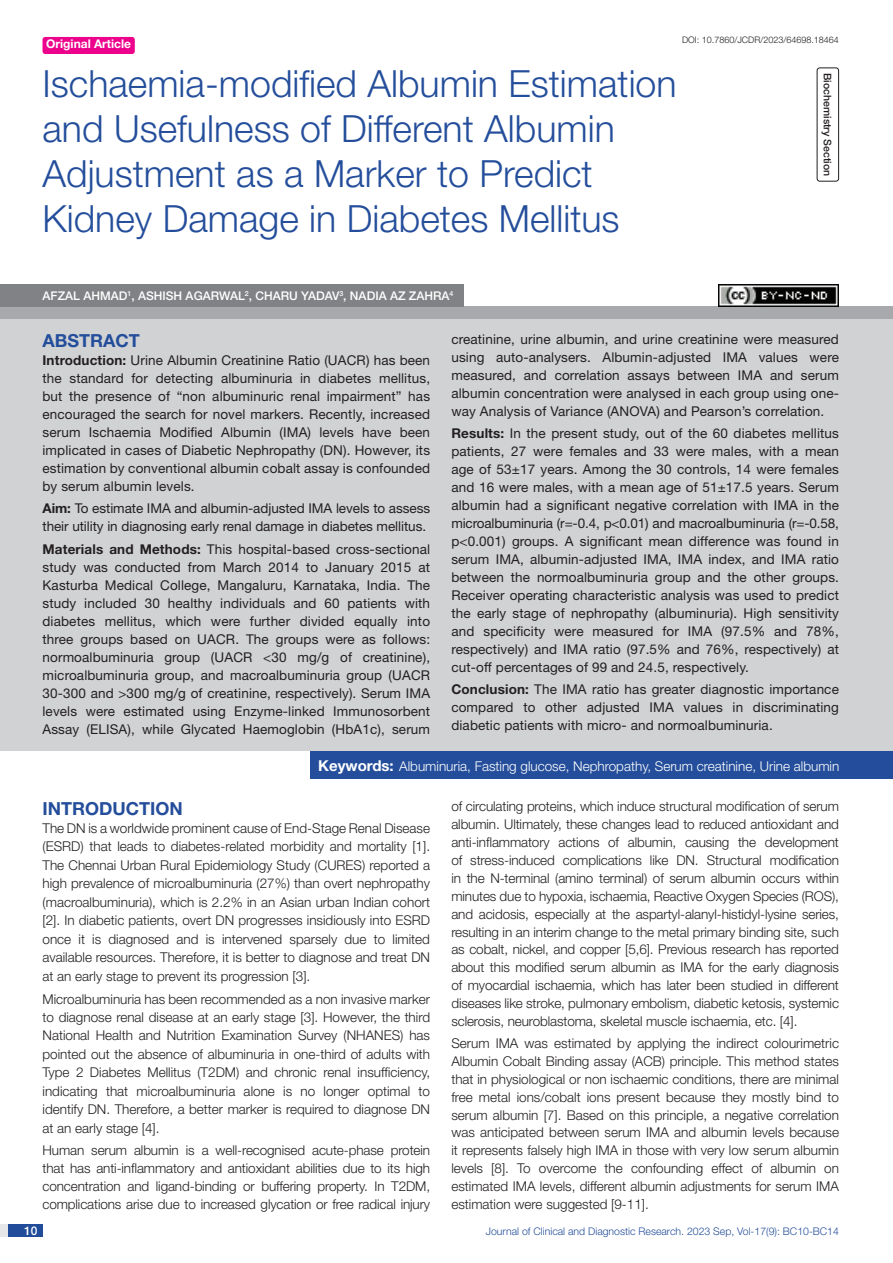
<style>
.page{position:relative;width:893px;height:1263px;background:#fff}
.page>*{position:absolute;margin:0;border:0;box-sizing:border-box;transform-origin:0 0}
.t1{font:300 37.5px/45px "Helvetica Neue";color:#244e9b}
.Heading{font:700 18px "Helvetica Neue";color:#244e9b}
.Abstract_head{font:700 18px "Helvetica Neue";color:#244e9b}
.Body_text{font:300 13.5px/18.5px "Helvetica Neue";color:#231f20;text-align:justify}
.Abstract_Text{font:13.5px/18px "Helvetica Neue";letter-spacing:.01em;color:#231f20;text-align:justify}
.Key_words{font:300 13.5px "Helvetica Neue";color:#fff}
.Author{font:500 12px "Helvetica Neue";color:#fff}
.t2{font:700 12px "Helvetica Neue";color:#fff}
.t3{font:300 10.5px "Helvetica Neue";color:#244e9b}
.section{font:500 10.5px "Helvetica Neue";color:#231f20}
.DOI{font:300 9px "Helvetica Neue";color:#231f20}
.s1{font-weight:700}
.s2{font-weight:700;font-size:15px}
</style>
<div class="page">
<div style="left:0;top:1224px;width:43px;height:13px;background:#e6e7e9"></div>
<div style="left:8px;top:1224px;width:35px;height:13px;background:#214c99"></div>
<div style="left:43px;top:37px;width:92px;height:17px;background:#ed028c;border-radius:3px"></div>
<div style="left:817px;top:67px;width:22px;height:115px;border:1px solid #231f20;border-radius:3px"></div>
<div style="left:0;top:307px;width:893px;height:12px;background:#a8a9ad"></div>
<div style="left:0;top:284px;width:463px;height:23px;background:#808285"></div>
<div style="left:0;top:319px;width:893px;height:432px;background:#d1d2d4"></div>
<div style="left:310px;top:751px;width:583px;height:28px;background:#244e9b"></div>
<img style="left:719px;top:284px;width:120px;height:23px">
<p class="t2" style="left:46px;top:37px;width:87px">Original Article</p>
<p class="t1" style="left:43px;top:60px;width:636px">Ischaemia-modified Albumin Estimation and Usefulness of Different Albumin Adjustment as a Marker to Predict Kidney Damage in Diabetes Mellitus</p>
<p class="DOI" style="left:682px;top:35px;width:158px">DOI: 10.7860/JCDR/2023/64698.18464</p>
<p class="section" style="left:834px;top:73px;width:104px;rotate:90deg">BIOCHEMISTRY SECTION</p>
<p class="Author" style="left:43px;top:289px;width:412px">AFZAL AHMAD<sup>1</sup>, ASHISH AGARWAL<sup>2</sup>, CHARU YADAV<sup>3</sup>, NADIA AZ ZAHRA<sup>4</sup></p>
<p class="Abstract_head" style="left:43px;top:329px;width:99px">ABSTRACT</p>
<p class="Abstract_Text" style="left:43px;top:351px;width:389px"><span class="s1">Introduction:</span> Urine Albumin Creatinine Ratio (UACR) has been the standard for detecting albuminuria in diabetes mellitus, but the presence of “non albuminuric renal impairment” has encouraged the search for novel markers. Recently, increased serum Ischaemia Modified Albumin (IMA) levels have been implicated in cases of Diabetic Nephropathy (DN). However, its estimation by conventional albumin cobalt assay is confounded by serum albumin levels.</p>
<p class="Abstract_Text" style="left:43px;top:499px;width:389px"><span class="s1">Aim:</span> To estimate IMA and albumin-adjusted IMA levels to assess their utility in diagnosing early renal damage in diabetes mellitus.</p>
<p class="Abstract_Text" style="left:43px;top:540px;width:389px"><span class="s1">Materials and Methods:</span> This hospital-based cross-sectional study was conducted from March 2014 to January 2015 at Kasturba Medical College, Mangaluru, Karnataka, India. The study included 30 healthy individuals and 60 patients with diabetes mellitus, which were further divided equally into three groups based on UACR. The groups were as follows: normoalbuminuria group (UACR &lt;30 mg/g of creatinine), microalbuminuria group, and macroalbuminuria group (UACR 30-300 and &gt;300 mg/g of creatinine, respectively). Serum IMA levels were estimated using Enzyme-linked Immunosorbent Assay (ELISA), while Glycated Haemoglobin (HbA1c), serum</p>
<p class="Abstract_Text" style="left:451px;top:330px;width:389px">creatinine, urine albumin, and urine creatinine were measured using auto-analysers. Albumin-adjusted IMA values were measured, and correlation assays between IMA and serum albumin concentration were analysed in each group using one&shy;way Analysis of Variance (ANOVA) and Pearson’s correlation.</p>
<p class="Abstract_Text" style="left:451px;top:424px;width:389px"><span class="s1">Results:</span> In the present study, out of the 60 diabetes mellitus patients, 27 were females and 33 were males, with a mean age of 53±17 years. Among the 30 controls, 14 were females and 16 were males, with a mean age of 51±17.5 years. Serum albumin had a significant negative correlation with IMA in the microalbuminuria (r=-0.4, p&lt;0.01) and macroalbuminuria (r=-0.58, p&lt;0.001) groups. A significant mean difference was found in serum IMA, albumin-adjusted IMA, IMA index, and IMA ratio between the normoalbuminuria group and the other groups.<br>Receiver operating characteristic analysis was used to predict the early stage of nephropathy (albuminuria). High sensitivity and specificity were measured for IMA (97.5% and 78%, respectively) and IMA ratio (97.5% and 76%, respectively) at cut-off percentages of 99 and 24.5, respectively.</p>
<p class="Abstract_Text" style="left:451px;top:680px;width:389px"><span class="s1">Conclusion:</span> The IMA ratio has greater diagnostic importance compared to other adjusted IMA values in discriminating diabetic patients with micro- and normoalbuminuria.</p>
<p class="Key_words" style="left:318px;top:757px;width:523px"><span class="s2">Keywords:</span> Albuminuria, Fasting glucose, Nephropathy, Serum creatinine, Urine albumin</p>
<p class="Heading" style="left:43px;top:797px;width:142px">INTRODUCTION</p>
<p class="Body_text" style="left:43px;top:819px;width:389px">The DN is a worldwide prominent cause of End-Stage Renal Disease (ESRD) that leads to diabetes-related morbidity and mortality [1].<br>The Chennai Urban Rural Epidemiology Study (CURES) reported a high prevalence of microalbuminuria (27%) than overt nephropathy (macroalbuminuria), which is 2.2% in an Asian urban Indian cohort [2]. In diabetic patients, overt DN progresses insidiously into ESRD once it is diagnosed and is intervened sparsely due to limited available resources. Therefore, it is better to diagnose and treat DN at an early stage to prevent its progression [3].</p>
<p class="Body_text" style="left:43px;top:989px;width:389px">Microalbuminuria has been recommended as a non invasive marker to diagnose renal disease at an early stage [3]. However, the third National Health and Nutrition Examination Survey (NHANES) has pointed out the absence of albuminuria in one-third of adults with Type 2 Diabetes Mellitus (T2DM) and chronic renal insufficiency, indicating that microalbuminuria alone is no longer optimal to identify DN. Therefore, a better marker is required to diagnose DN at an early stage [4].</p>
<p class="Body_text" style="left:43px;top:1141px;width:389px;line-height:18px">Human serum albumin is a well-recognised acute-phase protein that has anti-inflammatory and antioxidant abilities due to its high concentration and ligand-binding or buffering property. In T2DM, complications arise due to increased glycation or free radical injury</p>
<p class="Body_text" style="left:451px;top:797px;width:389px;line-height:18px">of circulating proteins, which induce structural modification of serum albumin. Ultimately, these changes lead to reduced antioxidant and anti-inflammatory actions of albumin, causing the development of stress-induced complications like DN. Structural modification in the N-terminal (amino terminal) of serum albumin occurs within minutes due to hypoxia, ischaemia, Reactive Oxygen Species (ROS), and acidosis, especially at the aspartyl-alanyl-histidyl-lysine series, resulting in an interim change to the metal primary binding site, such as cobalt, nickel, and copper [5,6]. Previous research has reported about this modified serum albumin as IMA for the early diagnosis of myocardial ischaemia, which has later been studied in different diseases like stroke, pulmonary embolism, diabetic ketosis, systemic sclerosis, neuroblastoma, skeletal muscle ischaemia, etc. [4].</p>
<p class="Body_text" style="left:451px;top:1034px;width:389px;line-height:17.9px">Serum IMA was estimated by applying the indirect colourimetric Albumin Cobalt Binding assay (ACB) principle. This method states that in physiological or non ischaemic conditions, there are minimal free metal ions/cobalt ions present because they mostly bind to serum albumin [7]. Based on this principle, a negative correlation was anticipated between serum IMA and albumin levels because it represents falsely high IMA in those with very low serum albumin levels [8]. To overcome the confounding effect of albumin on estimated IMA levels, different albumin adjustments for serum IMA estimation were suggested [9-11].</p>
<p class="Author" style="left:24px;top:1223px;width:15px">10</p>
<p class="t3" style="left:486px;top:1225px;width:355px">Journal of Clinical and Diagnostic Research. 2023 Sep, Vol-17(9): BC10-BC14</p>
</div>
